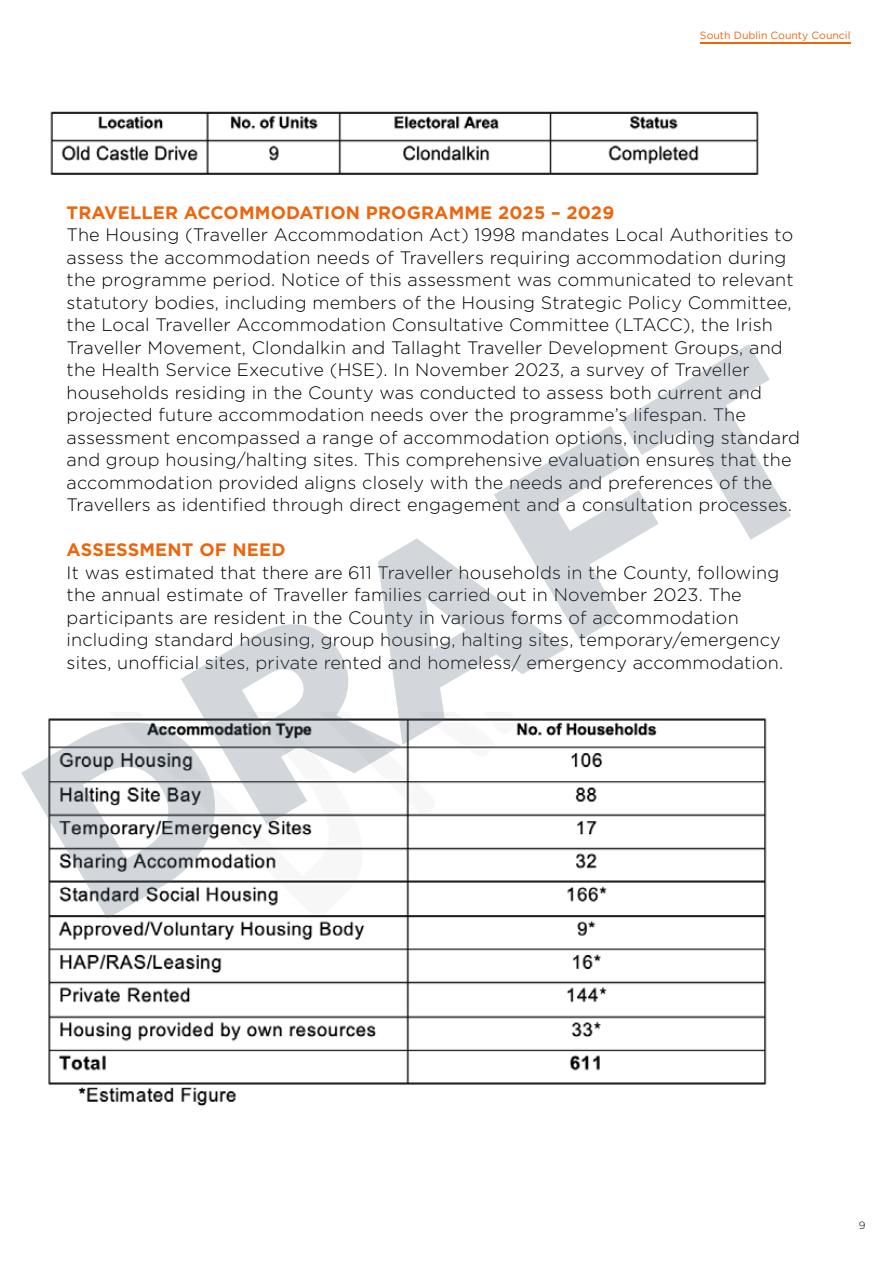
<style>
.page{position:relative;width:893px;height:1263px;background:#fff}
.page>*{position:absolute;margin:0;border:0;box-sizing:border-box;transform-origin:0 0}
.t1{font:300 18px/22.5px "Gotham";letter-spacing:.01em;color:#000}
.t2{font:700 18px "Gotham";letter-spacing:.01em;color:#ec660d}
.t3{font:10.5px "Gotham";color:#ec660d}
.t4{font:300 10.5px "Gotham";color:#000}
</style>
<div class="page">
<hr style="left:700px;top:43px;width:150px;height:1px;background:#ec6608">
<img style="left:50px;top:111px;width:709px;height:64px">
<img style="left:48px;top:919px;width:719px;height:187px">
<svg style="left:21px;top:344px;width:770px;height:575px"></svg>
<p class="t3" style="left:700px;top:29px;width:152px">South Dublin County Council</p>
<p class="t2" style="left:67px;top:201px;width:549px">TRAVELLER ACCOMMODATION PROGRAMME 2025 – 2029</p>
<p class="t1" style="left:67px;top:223px;width:735px">The Housing (Traveller Accommodation Act) 1998 mandates Local Authorities to assess the accommodation needs of Travellers requiring accommodation during the programme period. Notice of this assessment was communicated to relevant statutory bodies, including members of the Housing Strategic Policy Committee, the Local Traveller Accommodation Consultative Committee (LTACC), the Irish Traveller Movement, Clondalkin and Tallaght Traveller Development Groups, and the Health Service Executive (HSE). In November 2023, a survey of Traveller households residing in the County was conducted to assess both current and projected future accommodation needs over the programme’s lifespan. The assessment encompassed a range of accommodation options, including standard and group housing/halting sites. This comprehensive evaluation ensures that the accommodation provided aligns closely with the needs and preferences of the Travellers as identified through direct engagement and a consultation processes.</p>
<p class="t2" style="left:67px;top:538px;width:220px">ASSESSMENT OF NEED</p>
<p class="t1" style="left:67px;top:561px;width:718px">It was estimated that there are 611 Traveller households in the County, following the annual estimate of Traveller families carried out in November 2023. The participants are resident in the County in various forms of accommodation including standard housing, group housing, halting sites, temporary/emergency sites, unofficial sites, private rented and homeless/ emergency accommodation.</p>
<p class="t4" style="left:859px;top:1218px;width:8px">9</p>
</div>
